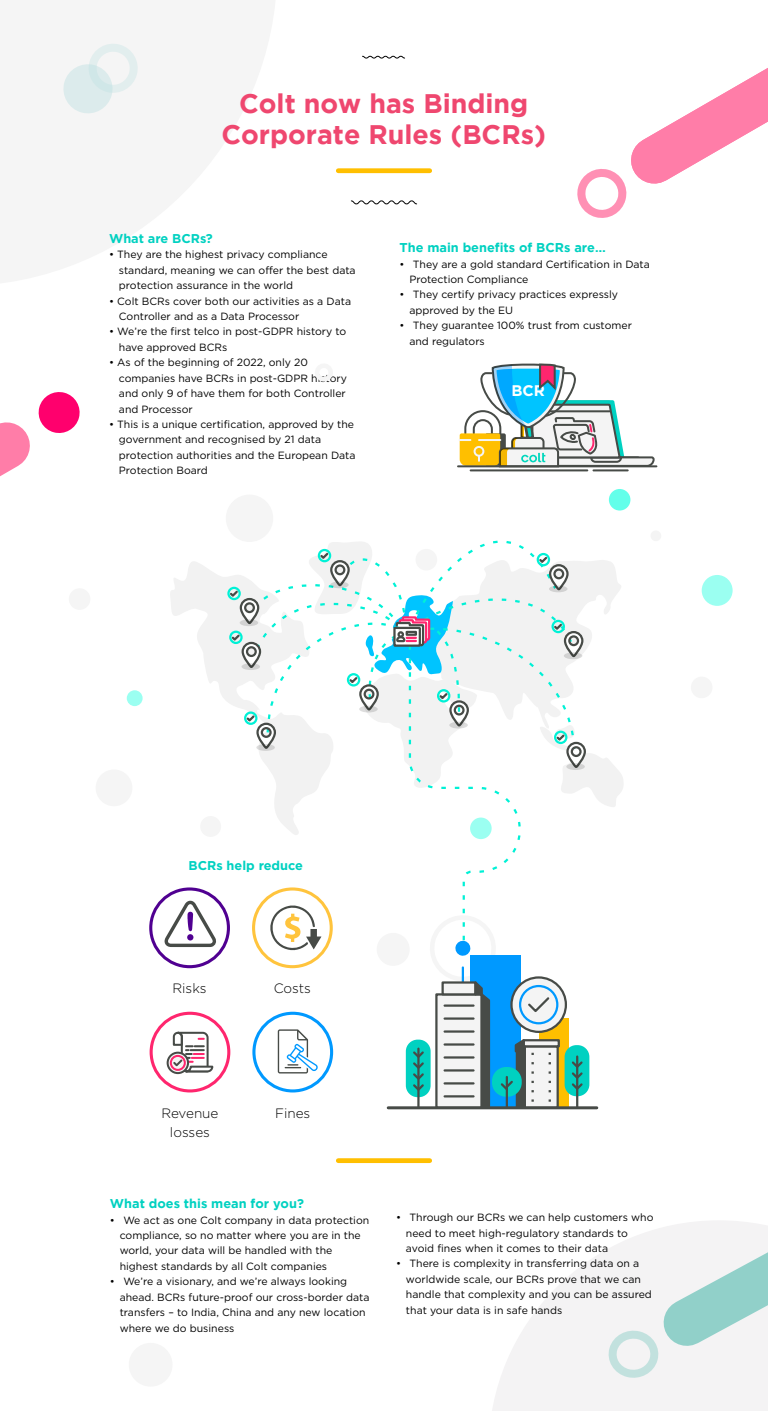
<style>
.page{position:relative;width:768px;height:1411px;background:#fff}
.page>*{position:absolute;margin:0;border:0;box-sizing:border-box;transform-origin:0 0}
.t1{font:700 26.78px/31.7px "Gotham";color:#ef476f;text-align:center}
.t2{font:700 15.38px "Gotham";color:#fff}
.t3{font:300 13.5px/19.6px "Gotham";color:#010000;text-align:center}
.t4{font:700 12.75px "Gotham";color:#00d1c1}
.t5{font:700 12.75px "Gotham";color:#00d1c1}
.t6{font:10.5px/15.5px "Gotham";color:#010000}
.t7{font:10.5px/15.5px "Gotham";color:#000}
</style>
<div class="page">
<svg style="left:492px;top:1227px;width:276px;height:184px;fill:#f4f3f4"></svg>
<svg style="left:664px;top:1221px;width:104px;height:125px"></svg>
<svg style="left:609px;top:1330px;width:49px;height:47px"></svg>
<svg style="left:63px;top:44px;width:75px;height:69px"></svg>
<svg style="left:362px;top:56px;width:43px;height:2px"></svg>
<div style="left:338px;top:168px;width:92px;height:5px;background:#ffbf00"></div>
<svg style="left:351px;top:201px;width:66px;height:3px"></svg>
<svg style="left:577px;top:68px;width:191px;height:150px"></svg>
<div style="left:702px;top:575px;width:31px;height:31px;background:#9bfff1;border-radius:50%"></div>
<div style="left:691px;top:676px;width:21px;height:22px;background:#f5f5f5;border-radius:50%"></div>
<svg style="left:127px;top:690px;width:16px;height:16px"></svg>
<div style="left:69px;top:588px;width:21px;height:22px;background:#f5f5f5;border-radius:50%"></div>
<div style="left:129px;top:1343px;width:44px;height:43px;background:#f5f5f5;border-radius:50%"></div>
<div style="left:651px;top:530px;width:10px;height:11px;background:#f4f4f4;border-radius:50%"></div>
<div style="left:96px;top:769px;width:36px;height:37px;background:#f5f5f5;border-radius:50%"></div>
<svg style="left:217px;top:575px;width:11px;height:127px"></svg>
<div style="left:227px;top:587px;width:14px;height:13px;border:2px solid #00f1d6;border-radius:50%"></div>
<div style="left:338px;top:1158px;width:92px;height:5px;background:#ffbf00"></div>
<svg style="left:0;top:392px;width:80px;height:85px"></svg>
<div style="left:167px;top:1051px;width:22px;height:23px;border:2px solid #474b47;border-radius:50%"></div>
<div style="left:150px;top:1012px;width:80px;height:80px;border:3px solid #ff266e;border-radius:50%"></div>
<svg style="left:228px;top:363px;width:428px;height:747px"></svg>
<div style="left:252px;top:1012px;width:81px;height:80px;border:3px solid #09f;border-radius:50%"></div>
<div style="left:149px;top:887px;width:81px;height:81px;border:3px solid #500091;border-radius:50%"></div>
<svg style="left:163px;top:562px;width:54px;height:511px"></svg>
<h1 class="t1" style="left:221px;top:87px;width:326px">Colt now has Binding<br>Corporate Rules (BCRs)</h1>
<p class="t5" style="left:109px;top:230px;width:105px">What are BCRs?</p>
<p class="t6" style="left:119px;top:247px;width:238px;text-indent:-10px">• They are the highest privacy compliance standard, meaning we can offer the best data protection assurance in the world</p>
<p class="t6" style="left:119px;top:293px;width:234px;text-indent:-10px">• Colt BCRs cover both our activities as a Data<br>Controller and as a Data Processor</p>
<p class="t6" style="left:119px;top:324px;width:229px;text-indent:-10px">• We’re the first telco in post-GDPR history to have approved BCRs</p>
<p class="t6" style="left:119px;top:355px;width:229px;text-indent:-10px">• As of the beginning of 2022, only 20 companies have BCRs in post-GDPR history and only 9 of have them for both Controller and Processor</p>
<p class="t6" style="left:119px;top:416px;width:238px;text-indent:-10px">• This is a unique certification, approved by the government and recognised by 21 data protection authorities and the European Data Protection Board</p>
<p class="t4" style="left:400px;top:240px;width:208px">The main benefits of BCRs are…</p>
<p class="t6" style="left:409px;top:256px;width:242px;text-indent:-10px">• They are a gold standard Certification in Data<br>Protection Compliance</p>
<p class="t6" style="left:409px;top:287px;width:210px;text-indent:-10px">• They certify privacy practices expressly approved by the EU</p>
<p class="t6" style="left:409px;top:318px;width:224px;text-indent:-10px">• They guarantee 100% trust from customer and regulators</p>
<h2 class="t2" style="left:511px;top:380px;width:35px">BCR</h2>
<p class="t5" style="left:189px;top:857px;width:116px">BCRs help reduce</p>
<p class="t3" style="left:173px;top:978px;width:36px">Risks</p>
<p class="t3" style="left:274px;top:978px;width:39px">Costs</p>
<p class="t3" style="left:161px;top:1103px;width:59px">Revenue losses</p>
<p class="t3" style="left:275px;top:1103px;width:37px">Fines</p>
<p class="t4" style="left:110px;top:1196px;width:196px">What does this mean for you?</p>
<p class="t7" style="left:120px;top:1212px;width:251px;text-indent:-10px">• We act as one Colt company in data protection compliance, so no matter where you are in the world, your data will be handled with the highest standards by all Colt companies</p>
<p class="t7" style="left:120px;top:1273px;width:251px;text-indent:-10px">• We’re a visionary, and we’re always looking ahead. BCRs future-proof our cross-border data transfers – to India, China and any new location where we do business</p>
<p class="t7" style="left:406px;top:1209px;width:249px;text-indent:-10px">• Through our BCRs we can help customers who need to meet high-regulatory standards to avoid fines when it comes to their data</p>
<p class="t7" style="left:406px;top:1255px;width:247px;text-indent:-10px">• There is complexity in transferring data on a worldwide scale, our BCRs prove that we can handle that complexity and you can be assured that your data is in safe hands</p>
</div>
